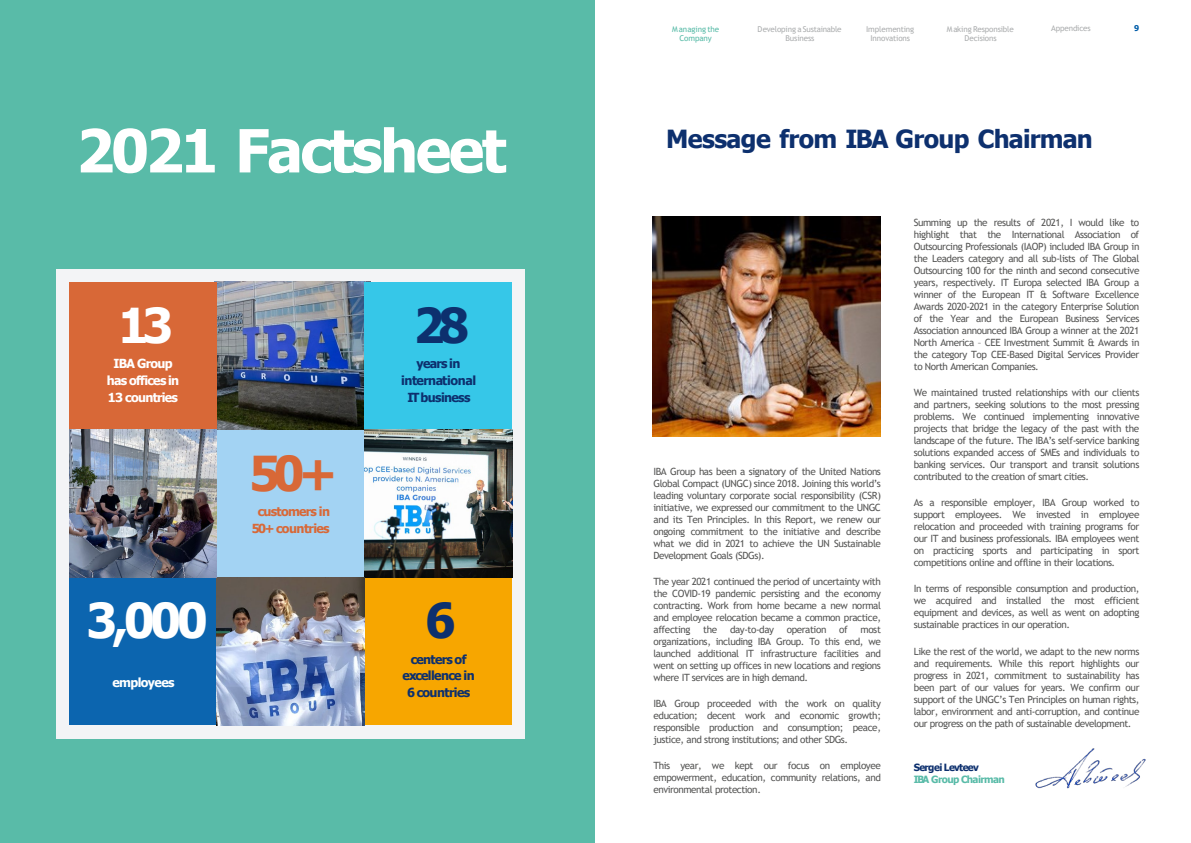
<style>
.page{position:relative;width:1191px;height:843px;background:#fff}
.page>*{position:absolute;margin:0;border:0;box-sizing:border-box;transform-origin:0 0}
.t1{font:700 59.5px "Tahoma";letter-spacing:-.04em;color:#fff}
.t2{font:700 48px "Tahoma";color:#fff}
.t3{font:700 48px "Tahoma";color:#0d306e}
.t4{font:700 48px "Tahoma";color:#d86837}
.t5{font:700 25px "Tahoma";letter-spacing:-.025em;color:#0d306e}
.t6{font:700 12.5px/16.7px "Tahoma";letter-spacing:-.05em;color:#0d306e;text-align:center}
.t7{font:700 12.5px/16.7px "Tahoma";letter-spacing:-.055em;color:#fff;text-align:center}
.t8{font:700 12.5px/16.7px "Tahoma";letter-spacing:-.055em;color:#d86837;text-align:center}
.t9{font:10px/12px "Trebuchet MS";letter-spacing:-.045em;color:#575756;text-align:justify}
.t10{font:700 10px "Tahoma";letter-spacing:-.06em;color:#59bba8}
.t11{font:700 10px "Tahoma";letter-spacing:-.065em;color:#0d306e}
.t12{font:8px/9px "Trebuchet MS";letter-spacing:-.015em;color:#acaeaf;text-align:center}
.t13{font:8px/9px "Trebuchet MS";letter-spacing:-.01em;color:#59bba8;text-align:center}
.t14{font:700 8px "Tahoma";color:#005da9}
</style>
<div class="page">
<img style="left:1035px;top:748px;width:110px;height:40px">
<img style="left:653px;top:217px;width:228px;height:219px">
<div style="left:0;top:0;width:595px;height:842px;background:#59bba8"></div>
<div style="left:57px;top:269px;width:468px;height:469px;background:#f3f4f6"></div>
<img style="left:217px;top:282px;width:147px;height:147px">
<div style="left:69px;top:282px;width:148px;height:147px;background:#d86837"></div>
<div style="left:69px;top:577px;width:148px;height:148px;background:#0c65af"></div>
<div style="left:364px;top:282px;width:148px;height:147px;background:#36c7e8"></div>
<div style="left:364px;top:577px;width:148px;height:148px;background:#f7a600"></div>
<div style="left:217px;top:429px;width:147px;height:148px;background:#a3d3f3"></div>
<img style="left:364px;top:429px;width:148px;height:148px">
<img style="left:216px;top:577px;width:149px;height:148px">
<img style="left:69px;top:429px;width:148px;height:148px">
<p class="t1" style="left:76px;top:109px;width:432px">2021 Factsheet</p>
<p class="t2" style="left:118px;top:291px;width:57px">13</p>
<p class="t7" style="left:107px;top:355px;width:74px">IBA Group has offices in<br>13 countries</p>
<p class="t2" style="left:87px;top:587px;width:123px">3,000</p>
<p class="t7" style="left:112px;top:674px;width:64px">employees</p>
<p class="t4" style="left:249px;top:439px;width:90px">50+</p>
<p class="t8" style="left:252px;top:503px;width:80px">customers in<br>50+countries</p>
<p class="t3" style="left:414px;top:291px;width:57px">28</p>
<p class="t6" style="left:401px;top:355px;width:77px">years in international<br>ITbusiness</p>
<p class="t3" style="left:425px;top:587px;width:32px">6</p>
<p class="t6" style="left:402px;top:651px;width:74px">centers of excellence in<br>6 countries</p>
<p class="t12" style="left:870px;top:33px;width:41px">Innovations</p>
<p class="t12" style="left:947px;top:24px;width:69px">Making Responsible<br>Decisions</p>
<p class="t12" style="left:1051px;top:24px;width:41px">Appendices</p>
<p class="t13" style="left:672px;top:24px;width:48px">Managing the<br>Company</p>
<p class="t12" style="left:757px;top:24px;width:86px">Developing a Sustainable<br>Business</p>
<p class="t12" style="left:866px;top:24px;width:49px">Implementing</p>
<p class="t14" style="left:1134px;top:23px;width:7px">9</p>
<p class="t5" style="left:666px;top:122px;width:428px">Message from IBA Group Chairman</p>
<p class="t9" style="left:654px;top:465px;width:229px">IBA Group has been a signatory of the United Nations Global Compact (UNGC) since 2018. Joining this world’s leading voluntary corporate social responsibility (CSR) initiative, we expressed our commitment to the UNGC and its Ten Principles. In this Report, we renew our ongoing commitment to the initiative and describe what we did in 2021 to achieve the UN Sustainable Development Goals (SDGs).</p>
<p class="t9" style="left:654px;top:575px;width:229px">The year 2021 continued the period of uncertainty with the COVID-19 pandemic persisting and the economy contracting. Work from home became a new normal and employee relocation became a common practice, affecting</p>
<p class="t9" style="left:703px;top:623px;width:16px">the</p>
<p class="t9" style="left:730px;top:623px;width:46px">day-to-day</p>
<p class="t9" style="left:787px;top:623px;width:41px">operation</p>
<p class="t9" style="left:839px;top:623px;width:10px">of</p>
<p class="t9" style="left:654px;top:623px;width:229px;text-indent:207px">most organizations, including IBA Group. To this end, we launched additional IT infrastructure facilities and went on setting up offices in new locations and regions where IT services are in high demand.</p>
<p class="t9" style="left:654px;top:697px;width:229px">IBA Group proceeded with the work on quality education; decent work and economic growth; responsible production and consumption; peace, justice, and strong institutions; and other SDGs.</p>
<p class="t9" style="left:654px;top:759px;width:229px">This year, we kept our focus on employee empowerment, education, community relations, and environmental protection.</p>
<p class="t9" style="left:914px;top:216px;width:227px">Summing up the results of 2021, I would like to highlight that the International Association of Outsourcing Professionals (IAOP) included IBA Group in the Leaders category and all sub-lists of The Global Outsourcing 100 for the ninth and second consecutive years, respectively. IT Europa selected IBA Group a winner of the European IT &amp; Software Excellence Awards 2020-2021 in the category Enterprise Solution of the Year and the European Business Services Association announced IBA Group a winner at the 2021<br>North America – CEE Investment Summit &amp; Awards in the category Top CEE-Based Digital Services Provider to North American Companies.</p>
<p class="t9" style="left:914px;top:386px;width:227px">We maintained trusted relationships with our clients and partners, seeking solutions to the most pressing problems. We continued implementing innovative projects that bridge the legacy of the past with the landscape of the future. The IBA’s self-service banking solutions expanded access of SMEs and individuals to banking services. Our transport and transit solutions contributed to the creation of smart cities.</p>
<p class="t9" style="left:914px;top:496px;width:227px">As a responsible employer, IBA Group worked to support employees. We invested in employee relocation and proceeded with training programs for our IT and business professionals. IBA employees went on practicing sports and participating in sport competitions online and offline in their locations.</p>
<p class="t9" style="left:914px;top:582px;width:227px">In terms of responsible consumption and production, we acquired and installed the most efficient equipment and devices, as well as went on adopting sustainable practices in our operation.</p>
<p class="t9" style="left:914px;top:644px;width:227px">Like the rest of the world, we adapt to the new norms and requirements. While this report highlights our progress in 2021, commitment to sustainability has been part of our values for years. We confirm our support of the UNGC’s Ten Principles on human rights, labor, environment and anti-corruption, and continue our progress on the path of sustainable development.</p>
<p class="t11" style="left:914px;top:760px;width:66px">Sergei Levteev</p>
<p class="t10" style="left:914px;top:772px;width:92px">IBA Group Chairman</p>
</div>
